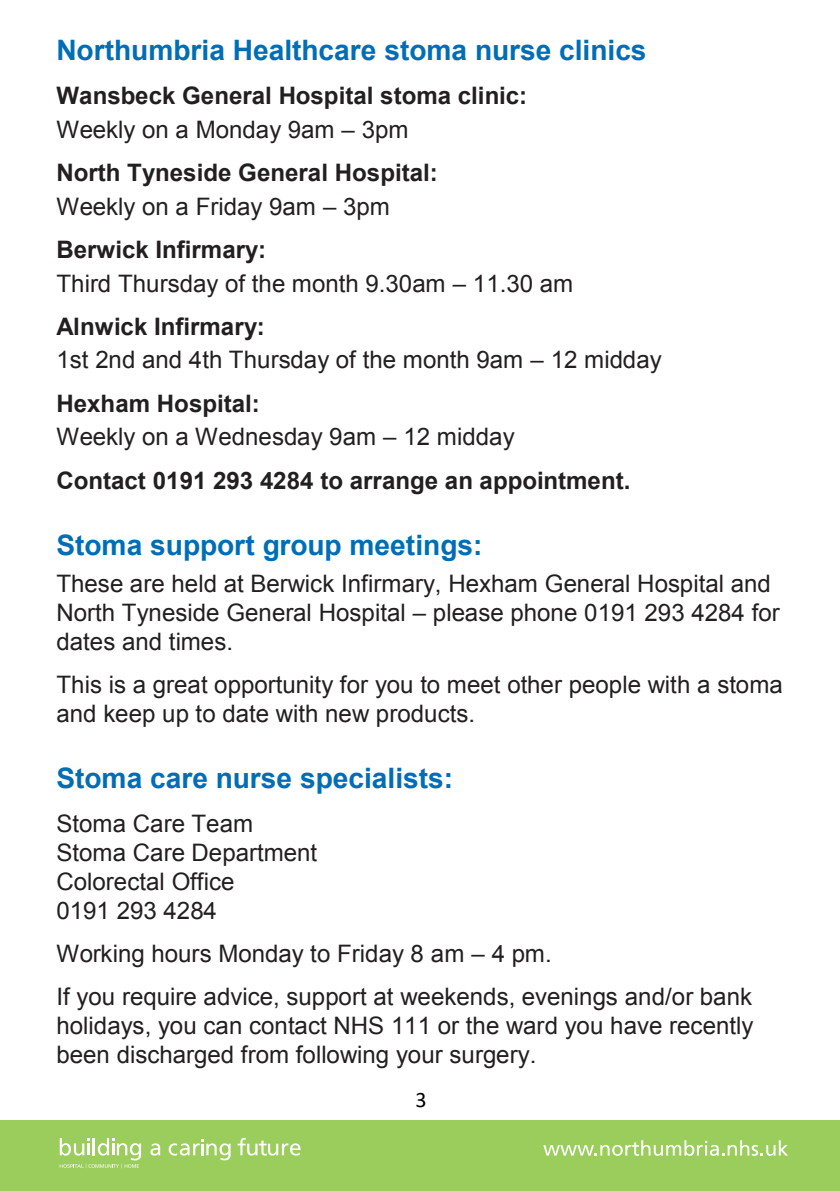
<style>
.page{position:relative;width:840px;height:1191px;background:#fff}
.page>*{position:absolute;margin:0;border:0;box-sizing:border-box;transform-origin:0 0}
.t1{font:700 28.2px "Arial";color:#006eb6}
.t2{font:24px/28.8px "Arial";color:#231f20}
.t3{font:700 24px/33.8px "Arial";color:#231f20}
.t4{font:22.2px "Calibri";color:#000}
.s1{font-weight:400}
.s2{font-weight:700}
</style>
<div class="page">
<div style="left:0;top:1120px;width:839px;height:71px;background:#9bcd5c"></div>
<svg style="left:150px;top:1143px;width:10px;height:12px"></svg>
<svg style="left:168px;top:1139px;width:62px;height:21px"></svg>
<svg style="left:237px;top:1138px;width:63px;height:17px"></svg>
<svg style="left:60px;top:1137px;width:81px;height:31px"></svg>
<svg style="left:543px;top:1140px;width:244px;height:15px"></svg>
<p class="t1" style="left:56px;top:31px;width:591px">Northumbria Healthcare stoma nurse clinics</p>
<p class="t3" style="left:56px;top:80px;width:472px">Wansbeck General Hospital stoma clinic:<br><span class="s1">Weekly on a Monday 9am – 3pm</span></p>
<p class="t3" style="left:56px;top:157px;width:382px">North Tyneside General Hospital:<br><span class="s1">Weekly on a Friday 9am – 3pm</span></p>
<p class="t2" style="left:56px;top:233px;width:518px;line-height:33.6px"><span class="s2">Berwick Infirmary:<br></span>Third Thursday of the month 9.30am – 11.30 am</p>
<p class="t2" style="left:56px;top:310px;width:606px;line-height:33.6px"><span class="s2">Alnwick Infirmary:<br></span>1st 2nd and 4th Thursday of the month 9am – 12 midday</p>
<p class="t2" style="left:56px;top:387px;width:459px;line-height:33.4px"><span class="s2">Hexham Hospital:<br></span>Weekly on a Wednesday 9am – 12 midday</p>
<p class="t3" style="left:56px;top:464px;width:575px">Contact 0191 293 4284 to arrange an appointment.</p>
<p class="t1" style="left:56px;top:526px;width:427px">Stoma support group meetings:</p>
<p class="t2" style="left:56px;top:569px;width:724px">These are held at Berwick Infirmary, Hexham General Hospital and<br>North Tyneside General Hospital – please phone 0191 293 4284 for dates and times.</p>
<p class="t2" style="left:56px;top:670px;width:727px">This is a great opportunity for you to meet other people with a stoma and keep up to date with new products.</p>
<p class="t1" style="left:56px;top:759px;width:398px">Stoma care nurse specialists:</p>
<p class="t2" style="left:56px;top:809px;width:262px">Stoma Care Team<br>Stoma Care Department<br>Colorectal Office<br>0191 293 4284</p>
<p class="t2" style="left:56px;top:932px;width:697px;line-height:43.2px">Working hours Monday to Friday 8 am – 4 pm.<br>If you require advice, support at weekends, evenings and/or bank</p>
<p class="t2" style="left:56px;top:1011px;width:698px">holidays, you can contact NHS 111 or the ward you have recently been discharged from following your surgery.</p>
<p class="t4" style="left:415px;top:1083px;width:13px">3</p>
</div>
